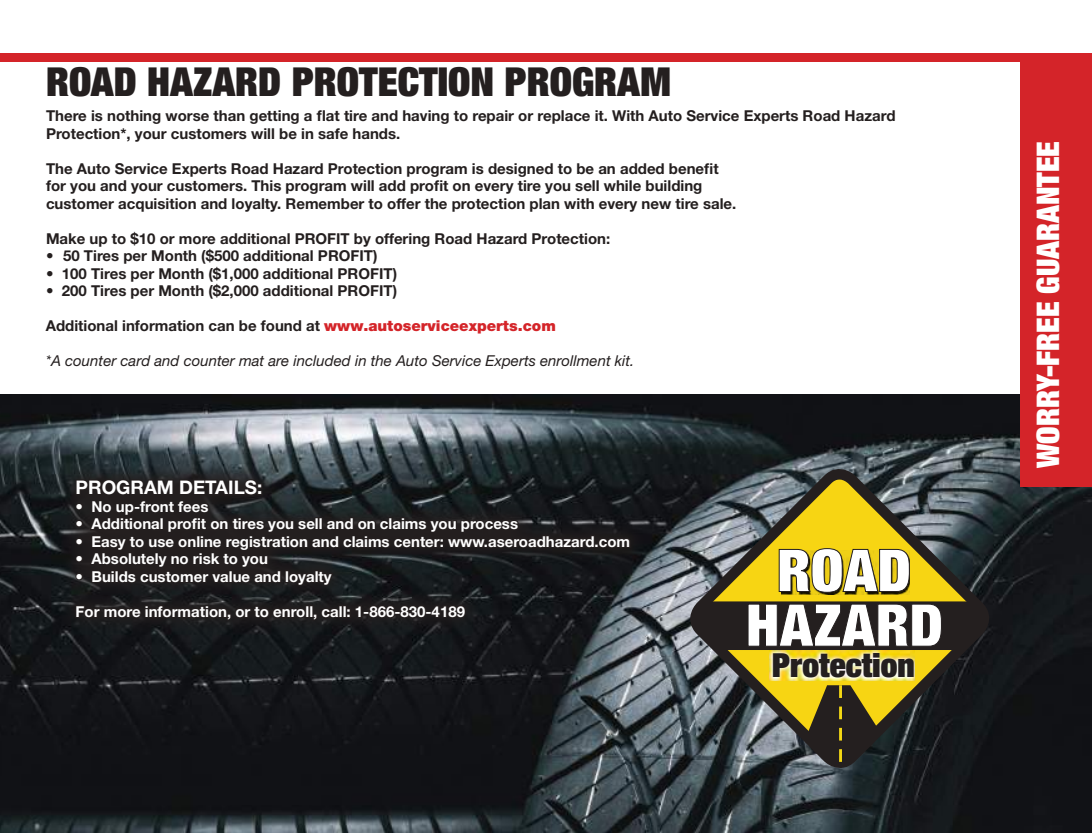
<style>
.page{position:relative;width:1092px;height:833px;background:#fff}
.page>*{position:absolute;margin:0;border:0;box-sizing:border-box;transform-origin:0 0}
.t1{font:900 condensed 58.88px "Helvetica Neue LT Std";color:#fff}
.t2{font:900 condensed 40px "Helvetica Neue LT Std";color:#241f1f}
.t3{font:900 condensed 33.25px "Helvetica Neue LT Std";color:#241f1f}
.t4{font:900 condensed 31.25px "Helvetica Neue LT Std";color:#fff}
.t5{font:700 18.75px "Helvetica Neue LT Std";color:#fff}
.t6{font:700 15px/17.5px "Helvetica Neue LT Std";color:#241f1f}
.t7{font:700 15px "Helvetica Neue LT Std";color:#fff}
.t8{font:italic 15px "Helvetica Neue LT Std";color:#241f1f}
.s1{font-weight:900;color:#d42429}
.s2{font-family:"Helvetica Neue"}
</style>
<div class="page">
<img style="left:0;top:395px;width:1091px;height:437px">
<div style="left:1020px;top:57px;width:71px;height:430px;background:#d42429"></div>
<div style="left:0;top:53px;width:1091px;height:8px;background:#d42429"></div>
<svg style="left:57px;top:461px;width:591px;height:176px;background:#24292d"></svg>
<svg style="left:74px;top:469px;width:557px;height:154px;background:#1f2022"></svg>
<svg style="left:686px;top:465px;width:307px;height:317px;background:#676542"></svg>
<img style="left:769px;top:650px;width:145px;height:30px">
<div style="left:696px;top:601px;width:288px;height:49px;background:#241f1f"></div>
<img style="left:781px;top:593px;width:128px;height:1px">
<svg style="left:778px;top:547px;width:132px;height:46px;background:#584c09"></svg>
<svg style="left:806px;top:685px;width:73px;height:76px;background:#584d1f"></svg>
<h2 class="t2" style="left:46px;top:56px;width:626px">ROAD HAZARD PROTECTION PROGRAM</h2>
<p class="t6" style="left:46px;top:107px;width:850px">There is nothing worse than getting a flat tire and having to repair or replace it. With Auto Service Experts Road Hazard<br>Protection*, your customers will be in safe hands.</p>
<p class="t6" style="left:46px;top:159px;width:691px">The Auto Service Experts Road Hazard Protection program is designed to be an added benefit for you and your customers. This program will add profit on every tire you sell while building customer acquisition and loyalty. Remember to offer the protection plan with every new tire sale.</p>
<p class="t6" style="left:46px;top:229px;width:565px">Make up to $10 or more additional PROFIT by offering Road Hazard Protection:</p>
<p class="t6" style="left:46px;top:247px;width:333px">• 50 Tires per Month ($500 additional PROFIT)</p>
<p class="t6" style="left:46px;top:264px;width:352px">• 100 Tires per Month ($1,000 additional PROFIT)</p>
<p class="t6" style="left:46px;top:282px;width:352px">• 200 Tires per Month ($2,000 additional PROFIT)</p>
<p class="t6" style="left:46px;top:316px;width:511px">Additional information can be found at <span class="s1">www.autoserviceexperts.com</span></p>
<p class="t8" style="left:46px;top:351px;width:590px">*A counter card and counter mat <span class="s2">are</span> included in the Auto Service Experts enrollment kit.</p>
<p class="t5" style="left:76px;top:476px;width:188px">PROGRAM DETAILS:</p>
<p class="t7" style="left:76px;top:497px;width:134px">• No up-front fees</p>
<p class="t7" style="left:76px;top:514px;width:444px">• Additional profit on tires you sell and on claims you process</p>
<p class="t7" style="left:76px;top:532px;width:556px">• Easy to use online registration and claims center: www.aseroadhazard.com</p>
<p class="t7" style="left:76px;top:549px;width:194px">• Absolutely no risk to you</p>
<p class="t7" style="left:76px;top:567px;width:257px">• Builds customer value and loyalty</p>
<p class="t7" style="left:76px;top:602px;width:391px">For more information, or to enroll, call: 1-866-830-4189</p>
<h1 class="t1" style="left:776px;top:533px;width:136px">ROAD</h1>
<h1 class="t1" style="left:745px;top:587px;width:199px">HAZARD</h1>
<h3 class="t3" style="left:771px;top:644px;width:144px">Protection</h3>
<h3 class="t4" style="left:1026px;top:458px;width:328px;rotate:-90deg">WORRY-FREE GUARANTEE</h3>
<h3 class="t4" style="left:1027px;top:468px;width:328px;rotate:-90deg">WORRY-FREE GUARANTEE</h3>
</div>
